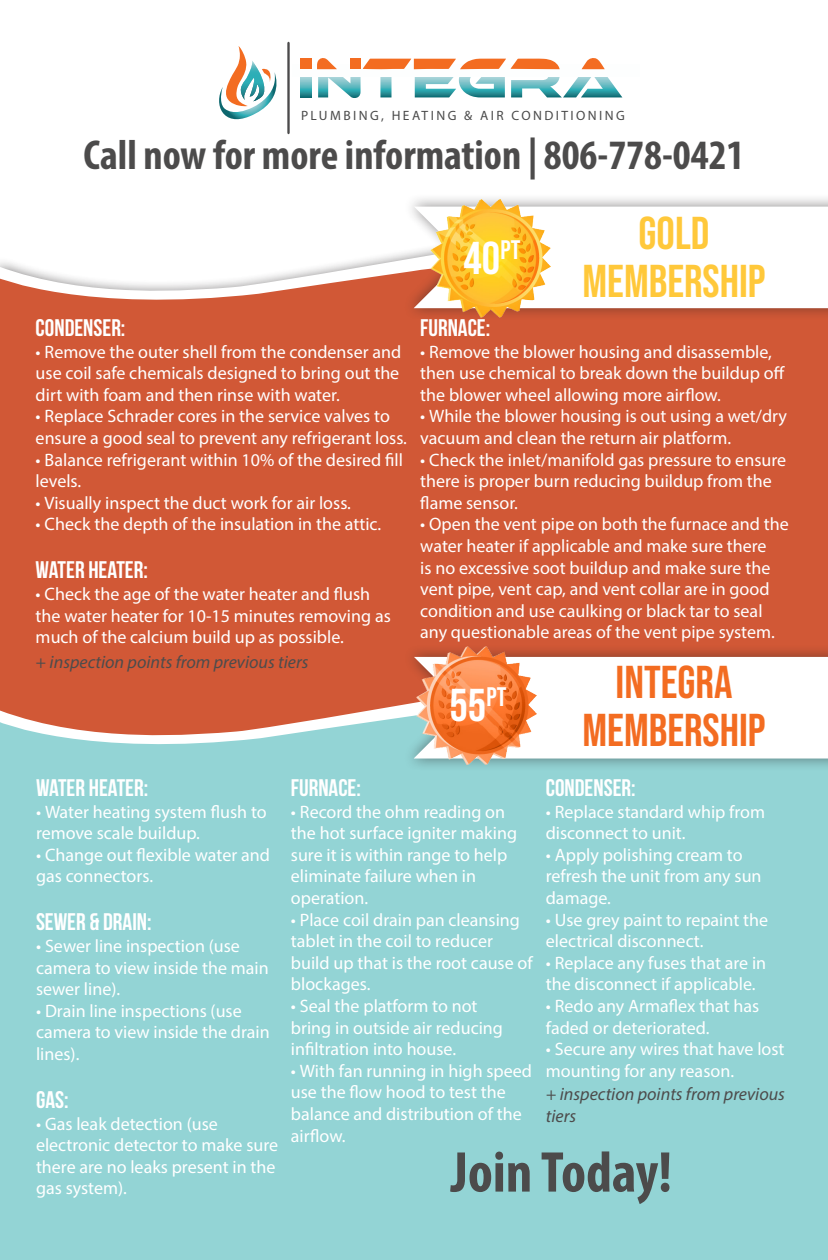
<style>
.page{position:relative;width:828px;height:1260px;background:#fff}
.page>*{position:absolute;margin:0;border:0;box-sizing:border-box;transform-origin:0 0}
.t1{font:700 condensed 58px "Myriad Pro";color:#4c4b4b}
.t2{font:46px "Bebas Neue";color:#f36c21}
.t3{font:46px "Bebas Neue";color:#ffc83a}
.t4{font:46px "Bebas Neue";color:#fff}
.t5{font:700 condensed 42px "Myriad Pro";color:#4c4b4b}
.t6{font:700 24px "Bebas Neue";color:#fff}
.t7{font:18px/21.6px "Myriad Pro";color:#fff}
.t8{font:italic 18px/21.6px "Myriad Pro";color:#4d4c4c}
.t9{font:13.4px "Myriad Pro";letter-spacing:.18em;color:#4a4a4a}
</style>
<div class="page">
<hr style="left:287px;top:42px;width:3px;height:92px;background:#4b4a4b">
<svg style="left:301px;top:63px;width:11px;height:34px"></svg>
<div style="left:292px;top:64px;width:347px;height:13px;background:#fdfefe"></div>
<svg style="left:317px;top:58px;width:305px;height:40px"></svg>
<div style="left:300px;top:59px;width:11px;height:10px;background:#f36c21"></div>
<div style="left:350px;top:59px;width:10px;height:10px;background:#f36c21"></div>
<svg style="left:219px;top:46px;width:58px;height:74px"></svg>
<div style="left:0;top:636px;width:828px;height:624px;background:#93d4d5"></div>
<div style="left:0;top:313px;width:828px;height:339px;background:#d15836"></div>
<svg style="left:0;top:652px;width:403px;height:93px;background:#cf775c"></svg>
<svg style="left:0;top:253px;width:403px;height:60px"></svg>
<div style="left:403px;top:193px;width:425px;height:128px;background:#231f20;opacity:.5"></div>
<svg style="left:414px;top:207px;width:414px;height:101px"></svg>
<div style="left:403px;top:644px;width:425px;height:127px;background:#231f20;opacity:.5"></div>
<div style="left:414px;top:657px;width:414px;height:102px;background:#fff"></div>
<img style="left:431px;top:199px;width:120px;height:119px">
<img style="left:417px;top:646px;width:120px;height:119px">
<p class="t9" style="left:301px;top:107px;width:325px">PLUMBING, HEATING &amp; AIR CONDITIONING</p>
<p class="t5" style="left:83px;top:129px;width:663px">Call now for more information | 806-778-0421</p>
<p class="t6" style="left:36px;top:314px;width:91px">CONDENSER:</p>
<p class="t7" style="left:36px;top:340px;width:367px;text-align:justify">• Remove the outer shell from the condenser and use coil safe chemicals designed to bring out the dirt with foam and then rinse with water.</p>
<p class="t7" style="left:36px;top:405px;width:373px">• Replace Schrader cores in the service valves to ensure a good seal to prevent any refrigerant loss.</p>
<p class="t7" style="left:36px;top:448px;width:369px">• Balance refrigerant within 10% of the desired fill levels.</p>
<p class="t7" style="left:36px;top:492px;width:317px">• Visually inspect the duct work for air loss.</p>
<p class="t7" style="left:36px;top:513px;width:347px">• Check the depth of the insulation in the attic.</p>
<p class="t6" style="left:36px;top:557px;width:114px">WATER HEATER:</p>
<p class="t7" style="left:36px;top:583px;width:357px">• Check the age of the water heater and flush the water heater for 10-15 minutes removing as much of the calcium build up as possible.</p>
<p class="t4" style="left:464px;top:232px;width:58px">40<sup>PT</sup></p>
<p class="t3" style="left:639px;top:207px;width:72px">GOLD</p>
<p class="t3" style="left:583px;top:255px;width:185px">MEMBERSHIP</p>
<p class="t6" style="left:420px;top:314px;width:72px">FURNACE:</p>
<p class="t7" style="left:420px;top:340px;width:366px">• Remove the blower housing and disassemble, then use chemical to break down the buildup off the blower wheel allowing more airflow.</p>
<p class="t7" style="left:420px;top:405px;width:368px">• While the blower housing is out using a wet/dry vacuum and clean the return air platform.</p>
<p class="t7" style="left:420px;top:448px;width:367px">• Check the inlet/manifold gas pressure to ensure there is proper burn reducing buildup from the flame sensor.</p>
<p class="t7" style="left:420px;top:513px;width:370px">• Open the vent pipe on both the furnace and the water heater if applicable and make sure there<br>is no excessive soot buildup and make sure the vent pipe, vent cap, and vent collar are in good condition and use caulking or black tar to seal any questionable areas of the vent pipe system.</p>
<p class="t8" style="left:36px;top:651px;width:274px">+ inspection points from previous tiers</p>
<p class="t2" style="left:616px;top:656px;width:118px">INTEGRA</p>
<p class="t2" style="left:583px;top:704px;width:185px">MEMBERSHIP</p>
<p class="t6" style="left:546px;top:774px;width:91px">CONDENSER:</p>
<p class="t7" style="left:546px;top:800px;width:221px">• Replace standard whip from disconnect to unit.</p>
<p class="t7" style="left:546px;top:844px;width:217px">• Apply polishing cream to refresh the unit from any sun damage.</p>
<p class="t7" style="left:546px;top:908px;width:224px">• Use grey paint to repaint the electrical disconnect.</p>
<p class="t7" style="left:546px;top:952px;width:222px">• Replace any fuses that are in the disconnect if applicable.</p>
<p class="t7" style="left:546px;top:995px;width:215px">• Redo any Armaflex that has faded or deteriorated.</p>
<p class="t7" style="left:546px;top:1038px;width:240px">• Secure any wires that have lost mounting for any reason.</p>
<p class="t4" style="left:450px;top:679px;width:58px">55<sup>PT</sup></p>
<p class="t6" style="left:291px;top:774px;width:72px">FURNACE:</p>
<p class="t7" style="left:291px;top:800px;width:228px">• Record the ohm reading on the hot surface igniter making sure it is within range to help eliminate failure when in operation.</p>
<p class="t7" style="left:291px;top:908px;width:243px">• Place coil drain pan cleansing tablet in the coil to reducer build up that is the root cause of blockages.</p>
<p class="t7" style="left:291px;top:995px;width:214px">• Seal the platform to not bring in outside air reducing infiltration into house.</p>
<p class="t7" style="left:291px;top:1060px;width:243px">• With fan running in high speed use the flow hood to test the balance and distribution of the airflow.</p>
<p class="t6" style="left:36px;top:774px;width:114px">WATER HEATER:</p>
<p class="t7" style="left:36px;top:800px;width:232px">• Water heating system flush to remove scale buildup.</p>
<p class="t7" style="left:36px;top:844px;width:235px">• Change out flexible water and gas connectors.</p>
<p class="t6" style="left:36px;top:909px;width:117px">SEWER &amp; DRAIN:</p>
<p class="t7" style="left:36px;top:935px;width:234px">• Sewer line inspection (use camera to view inside the main sewer line).</p>
<p class="t7" style="left:36px;top:1000px;width:235px">• Drain line inspections (use camera to view inside the drain lines).</p>
<p class="t6" style="left:36px;top:1086px;width:34px">GAS:</p>
<p class="t7" style="left:36px;top:1112px;width:244px">• Gas leak detection (use electronic detector to make sure there are no leaks present in the gas system).</p>
<p class="t8" style="left:546px;top:1083px;width:241px">+ inspection points from previous tiers</p>
<p class="t1" style="left:451px;top:1136px;width:223px">Join Today!</p>
</div>
